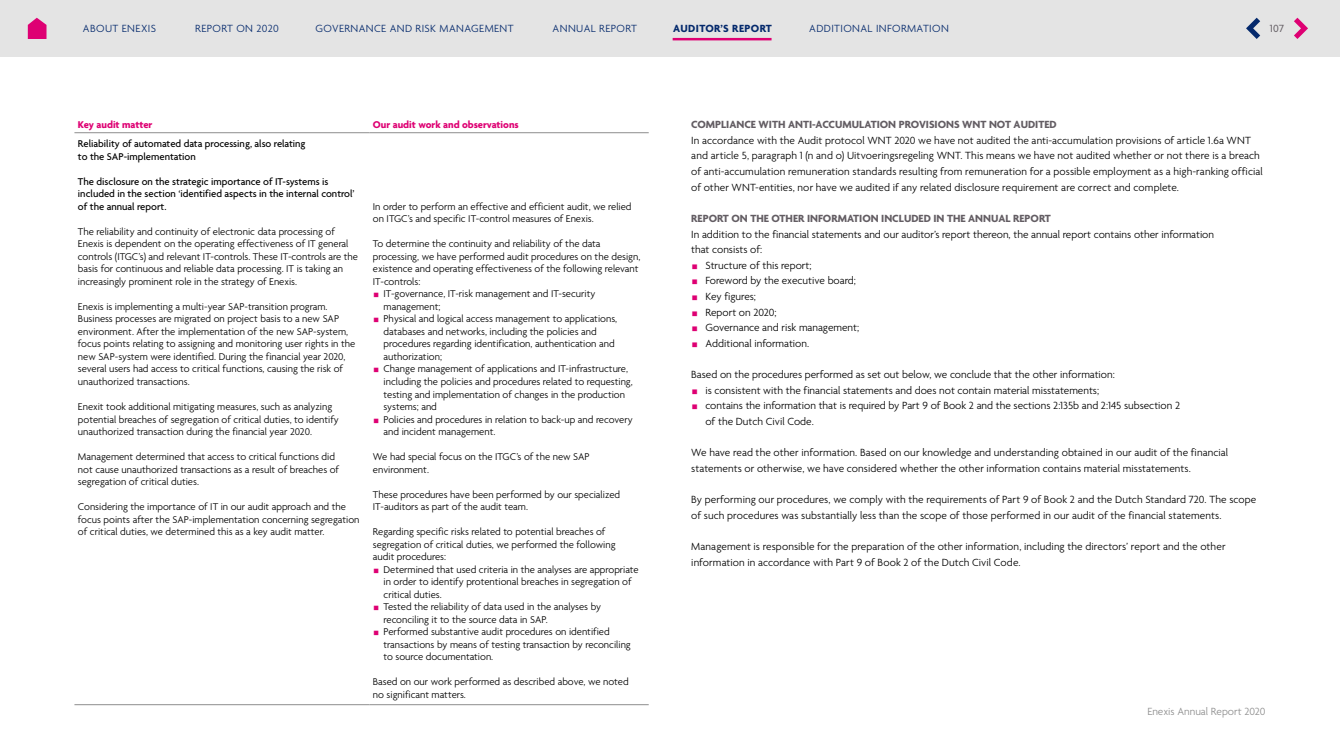
<style>
.page{position:relative;width:1340px;height:755px;background:#fff}
.page>*{position:absolute;margin:0;border:0;box-sizing:border-box;transform-origin:0 0}
.Paragraph_Body{font:300 11.25px/15.6px "Agenda";letter-spacing:.005em;color:#000}
.Paragraph_Body_list{font:300 11.25px/15.6px "Agenda";color:#000}
.Header_3{font:700 11.25px "Agenda";color:#635d63}
.t1{font:300 11.25px "Agenda";letter-spacing:.035em;color:#04296c}
.t2{font:300 11.25px "Agenda";color:#8d8d8d}
.t3{font:700 11.25px "Agenda";letter-spacing:.035em;color:#04296c}
.t4{font:11.25px "Agenda";color:#635d63}
.t5{font:300 10.62px/12.5px "Agenda";color:#000}
.t6{font:500 10.62px/12.5px "Agenda";color:#000}
.t7{font:700 10.62px "Agenda";color:#de0073}
</style>
<div class="page">
<hr style="left:74px;top:132px;width:295px;height:1px;background:#8d8d8d">
<hr style="left:369px;top:132px;width:279px;height:1px;background:#8d8d8d">
<hr style="left:74px;top:704px;width:295px;height:1px;background:#8d8d8d">
<hr style="left:369px;top:704px;width:279px;height:1px;background:#8d8d8d">
<div style="left:0;top:0;width:1339px;height:57px;background:#e4e4e4"></div>
<svg style="left:1294px;top:18px;width:13px;height:21px"></svg>
<svg style="left:1246px;top:18px;width:14px;height:21px"></svg>
<svg style="left:28px;top:18px;width:18px;height:21px"></svg>
<hr style="left:672px;top:38px;width:99px;height:2px;background:#de0073">
<p class="t1" style="left:83px;top:23px;width:75px">ABOUT ENEXIS</p>
<p class="t1" style="left:195px;top:23px;width:85px">REPORT ON 2020</p>
<p class="t1" style="left:315px;top:23px;width:200px">GOVERNANCE AND RISK MANAGEMENT</p>
<p class="t1" style="left:552px;top:23px;width:86px">ANNUAL REPORT</p>
<p class="t3" style="left:673px;top:23px;width:100px">AUDITOR’S REPORT</p>
<p class="t1" style="left:809px;top:23px;width:141px">ADDITIONAL INFORMATION</p>
<p class="t4" style="left:1269px;top:22px;width:16px">107</p>
<p class="t7" style="left:78px;top:119px;width:76px">Key audit matter</p>
<p class="t7" style="left:373px;top:119px;width:147px">Our audit work and observations</p>
<p class="t6" style="left:78px;top:138px;width:229px">Reliability of automated data processing, also relating to the SAP-implementation</p>
<p class="t6" style="left:78px;top:176px;width:278px">The disclosure on the strategic importance of IT-systems is included in the section ‘identified aspects in the internal control’ of the annual report.</p>
<p class="t5" style="left:78px;top:226px;width:282px">The reliability and continuity of electronic data processing of Enexis is dependent on the operating effectiveness of IT general controls (ITGC’s) and relevant IT-controls. These IT-controls are the basis for continuous and reliable data processing. IT is taking an increasingly prominent role in the strategy of Enexis.</p>
<p class="t5" style="left:78px;top:301px;width:279px">Enexis is implementing a multi-year SAP-transition program.<br>Business processes are migrated on project basis to a new SAP environment. After the implementation of the new SAP-system, focus points relating to assigning and monitoring user rights in the new SAP-system were identified. During the financial year 2020, several users had access to critical functions, causing the risk of unauthorized transactions.</p>
<p class="t5" style="left:78px;top:401px;width:262px">Enexit took additional mitigating measures, such as analyzing potential breaches of segregation of critical duties, to identify unauthorized transaction during the financial year 2020.</p>
<p class="t5" style="left:78px;top:451px;width:263px">Management determined that access to critical functions did not cause unauthorized transactions as a result of breaches of segregation of critical duties.</p>
<p class="t5" style="left:78px;top:501px;width:283px">Considering the importance of IT in our audit approach and the focus points after the SAP-implementation concerning segregation of critical duties, we determined this as a key audit matter.</p>
<p class="t5" style="left:373px;top:201px;width:260px">In order to perform an effective and efficient audit, we relied on ITGC’s and specific IT-control measures of Enexis.</p>
<p class="t5" style="left:373px;top:238px;width:269px">To determine the continuity and reliability of the data processing, we have performed audit procedures on the design, existence and operating effectiveness of the following relevant IT-controls:</p>
<p class="t5" style="left:383px;top:288px;width:213px">IT-governance, IT-risk management and IT-security management;</p>
<p class="t5" style="left:383px;top:313px;width:235px">Physical and logical access management to applications, databases and networks, including the policies and procedures regarding identification, authentication and authorization;</p>
<p class="t5" style="left:383px;top:363px;width:251px">Change management of applications and IT-infrastructure, including the policies and procedures related to requesting, testing and implementation of changes in the production systems; and</p>
<p class="t5" style="left:383px;top:413px;width:251px">Policies and procedures in relation to back-up and recovery and incident management.</p>
<p class="t5" style="left:373px;top:451px;width:218px">We had special focus on the ITGC’s of the new SAP environment.</p>
<p class="t5" style="left:373px;top:488px;width:249px">These procedures have been performed by our specialized<br>IT-auditors as part of the audit team.</p>
<p class="t5" style="left:373px;top:526px;width:244px">Regarding specific risks related to potential breaches of segregation of critical duties, we performed the following audit procedures:</p>
<p class="t5" style="left:383px;top:563px;width:257px">Determined that used criteria in the analyses are appropriate in order to identify protentional breaches in segregation of critical duties.</p>
<p class="t5" style="left:383px;top:601px;width:219px">Tested the reliability of data used in the analyses by reconciling it to the source data in SAP.</p>
<p class="t5" style="left:383px;top:626px;width:249px">Performed substantive audit procedures on identified transactions by means of testing transaction by reconciling to source documentation.</p>
<p class="t5" style="left:373px;top:676px;width:257px">Based on our work performed as described above, we noted no significant matters.</p>
<p class="Header_3" style="left:691px;top:118px;width:367px">COMPLIANCE WITH ANTI-ACCUMULATION PROVISIONS WNT NOT AUDITED</p>
<p class="Paragraph_Body" style="left:691px;top:133px;width:573px">In accordance with the Audit protocol WNT 2020 we have not audited the anti-accumulation provisions of article 1.6a WNT and article 5, paragraph 1 (n and o) Uitvoeringsregeling WNT. This means we have not audited whether or not there is a breach of anti-accumulation remuneration standards resulting from remuneration for a possible employment as a high-ranking official of other WNT-entities, nor have we audited if any related disclosure requirement are correct and complete.</p>
<p class="Header_3" style="left:691px;top:212px;width:361px">REPORT ON THE OTHER INFORMATION INCLUDED IN THE ANNUAL REPORT</p>
<p class="Paragraph_Body_list" style="left:691px;top:227px;width:524px">In addition to the financial statements and our auditor’s report thereon, the annual report contains other information that consists of:</p>
<p class="Paragraph_Body" style="left:705px;top:258px;width:108px">Structure of this report;</p>
<p class="Paragraph_Body" style="left:705px;top:274px;width:152px">Foreword by the executive board;</p>
<p class="Paragraph_Body" style="left:705px;top:289px;width:52px">Key figures;</p>
<p class="Paragraph_Body" style="left:705px;top:305px;width:73px">Report on 2020;</p>
<p class="Paragraph_Body" style="left:705px;top:320px;width:155px">Governance and risk management;</p>
<p class="Paragraph_Body" style="left:705px;top:336px;width:105px">Additional information.</p>
<p class="Paragraph_Body_list" style="left:691px;top:367px;width:425px">Based on the procedures performed as set out below, we conclude that the other information:</p>
<p class="Paragraph_Body" style="left:705px;top:383px;width:395px">is consistent with the financial statements and does not contain material misstatements;</p>
<p class="Paragraph_Body" style="left:705px;top:399px;width:476px">contains the information that is required by Part 9 of Book 2 and the sections 2:135b and 2:145 subsection 2 of the Dutch Civil Code.</p>
<p class="Paragraph_Body" style="left:691px;top:445px;width:538px">We have read the other information. Based on our knowledge and understanding obtained in our audit of the financial statements or otherwise, we have considered whether the other information contains material misstatements.</p>
<p class="Paragraph_Body" style="left:691px;top:492px;width:566px">By performing our procedures, we comply with the requirements of Part 9 of Book 2 and the Dutch Standard 720. The scope of such procedures was substantially less than the scope of those performed in our audit of the financial statements.</p>
<p class="Paragraph_Body" style="left:691px;top:539px;width:536px">Management is responsible for the preparation of the other information, including the directors’ report and the other information in accordance with Part 9 of Book 2 of the Dutch Civil Code.</p>
<p class="t2" style="left:1147px;top:705px;width:120px">Enexis Annual Report 2020</p>
</div>
